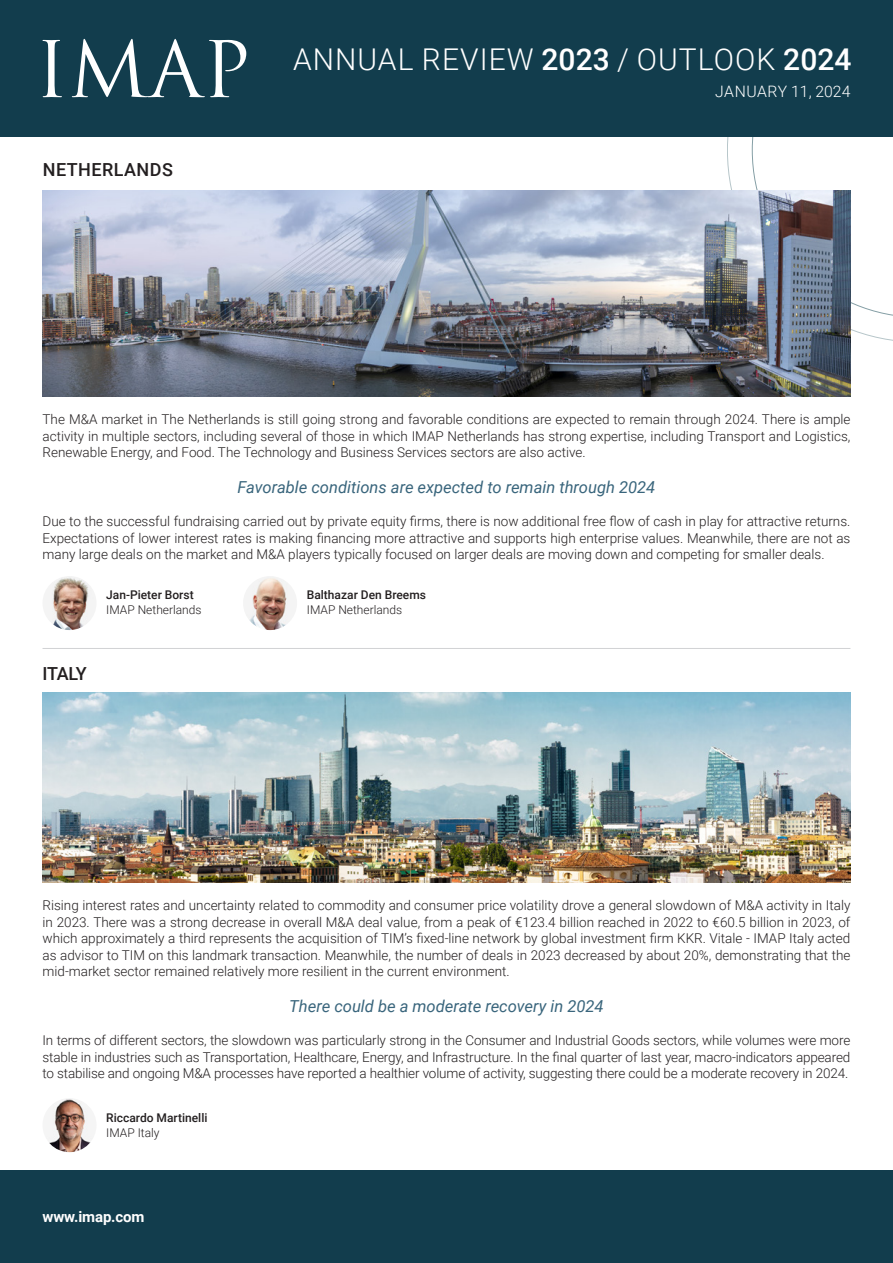
<style>
.page{position:relative;width:893px;height:1263px;background:#fff}
.page>*{position:absolute;margin:0;border:0;box-sizing:border-box;transform-origin:0 0}
.SECCIÓ{font:300 30px "Roboto";letter-spacing:.035em;color:#fff}
.t1{font:500 18px "Roboto";letter-spacing:.025em;color:#231f20}
.t2{font:italic 16.5px "Roboto";color:#39657c}
.SECCIÓ-2{font:300 15.75px "Roboto";letter-spacing:.02em;color:#fff}
.Text_general{font:700 15px "Roboto";letter-spacing:-.01em;color:#fff}
.t3{font:300 13.5px/16.5px "Roboto";color:#231f20;text-align:justify}
.t4{font:500 12px "Roboto";color:#231f20}
.t5{font:300 12px "Roboto";color:#231f20}
.s1{font-weight:500}
</style>
<div class="page">
<svg style="left:727px;top:136px;width:166px;height:206px"></svg>
<div style="left:0;top:1170px;width:893px;height:93px;background:#123d4d"></div>
<hr style="left:43px;top:648px;width:807px;height:1px;background:#d1d2d4">
<img style="left:43px;top:692px;width:807px;height:190px">
<img style="left:43px;top:191px;width:807px;height:205px">
<img style="left:43px;top:576px;width:54px;height:54px;border-radius:27px">
<img style="left:243px;top:576px;width:54px;height:54px;border-radius:27px">
<img style="left:43px;top:1098px;width:54px;height:54px;border-radius:27px">
<div style="left:0;top:0;width:893px;height:136px;background:#123d4d"></div>
<svg style="left:43px;top:40px;width:19px;height:57px"></svg>
<svg style="left:72px;top:39px;width:174px;height:58px"></svg>
<p class="t1" style="left:43px;top:156px;width:132px">NETHERLANDS</p>
<p class="SECCIÓ" style="left:293px;top:39px;width:560px">ANNUAL REVIEW <span class="s1">2023</span> / OUTLOOK <span class="s1">2024</span></p>
<p class="SECCIÓ-2" style="left:715px;top:81px;width:137px">JANUARY 11, 2024</p>
<p class="t3" style="left:43px;top:411px;width:810px">The M&amp;A market in The Netherlands is still going strong and favorable conditions are expected to remain through 2024. There is ample activity in multiple sectors, including several of those in which IMAP Netherlands has strong expertise, including Transport and Logistics, Renewable Energy, and Food. The Technology and Business Services sectors are also active.</p>
<p class="t2" style="left:238px;top:476px;width:419px">Favorable conditions are expected to remain through 2024</p>
<p class="t3" style="left:43px;top:513px;width:809px">Due to the successful fundraising carried out by private equity firms, there is now additional free flow of cash in play for attractive returns.<br>Expectations of lower interest rates is making financing more attractive and supports high enterprise values. Meanwhile, there are not as many large deals on the market and M&amp;A players typically focused on larger deals are moving down and competing for smaller deals.</p>
<p class="t4" style="left:106px;top:586px;width:89px">Jan-Pieter Borst</p>
<p class="t5" style="left:106px;top:601px;width:97px">IMAP Netherlands</p>
<p class="t4" style="left:307px;top:586px;width:121px">Balthazar Den Breems</p>
<p class="t5" style="left:307px;top:601px;width:97px">IMAP Netherlands</p>
<p class="t1" style="left:43px;top:660px;width:46px">ITALY</p>
<p class="t3" style="left:43px;top:897px;width:809px">Rising interest rates and uncertainty related to commodity and consumer price volatility drove a general slowdown of M&amp;A activity in Italy in 2023. There was a strong decrease in overall M&amp;A deal value, from a peak of €123.4 billion reached in 2022 to €60.5 billion in 2023, of which approximately a third represents the acquisition of TIM’s fixed-line network by global investment firm KKR. Vitale - IMAP Italy acted as advisor to TIM on this landmark transaction. Meanwhile, the number of deals in 2023 decreased by about 20%, demonstrating that the mid-market sector remained relatively more resilient in the current environment.</p>
<p class="t2" style="left:289px;top:995px;width:316px">There could be a moderate recovery in 2024</p>
<p class="t3" style="left:43px;top:1032px;width:809px">In terms of different sectors, the slowdown was particularly strong in the Consumer and Industrial Goods sectors, while volumes were more stable in industries such as Transportation, Healthcare, Energy, and Infrastructure. In the final quarter of last year, macro-indicators appeared to stabilise and ongoing M&amp;A processes have reported a healthier volume of activity, suggesting there could be a moderate recovery in 2024.</p>
<p class="t4" style="left:106px;top:1109px;width:103px">Riccardo Martinelli</p>
<p class="t5" style="left:106px;top:1124px;width:55px">IMAP Italy</p>
<p class="Text_general" style="left:43px;top:1206px;width:103px">www.imap.com</p>
</div>
